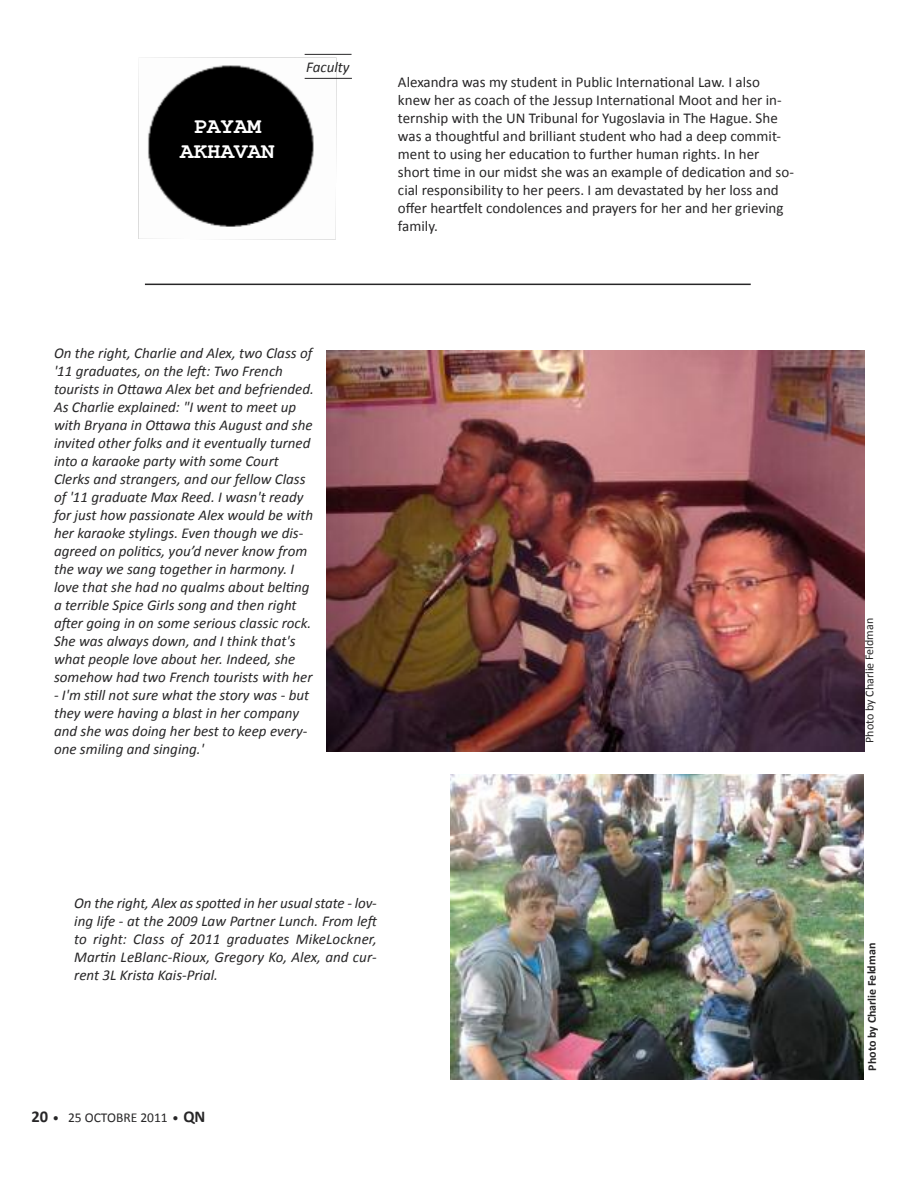
<style>
.page{position:relative;width:918px;height:1188px;background:#fff}
.page>*{position:absolute;margin:0;border:0;box-sizing:border-box;transform-origin:0 0}
.t1{font:700 22.5px/24.9px "Courier New";color:#fff;text-align:center}
.t2{font:italic 15px/18px "Calibri";color:#272627}
.t3{font:15px/18px "Calibri";color:#272627}
.t4{font:13.5px "Calibri";color:#272627}
.t5{font:12px "Calibri";letter-spacing:-.005em;color:#272627}
.t6{font:700 12px "Calibri";letter-spacing:-.005em;color:#272627}
.s1{font-weight:700;font-size:16.5px}
.s2{font-family:"Courier New";font-weight:700}
</style>
<div class="page">
<img style="left:327px;top:351px;width:537px;height:401px">
<hr style="left:145px;top:284px;width:606px;height:1px;background:#272627">
<img style="left:450px;top:775px;width:414px;height:305px">
<img style="left:138px;top:57px;width:198px;height:182px">
<hr style="left:305px;top:78px;width:47px;height:1px;background:#272627">
<hr style="left:305px;top:54px;width:47px;height:1px;background:#272627">
<h1 class="t1" style="left:180px;top:114px;width:96px">PAYAM<br>AKHAVAN</h1>
<p class="t2" style="left:306px;top:59px;width:45px">Faculty</p>
<p class="t2" style="left:54px;top:346px;width:261px">On the right, Charlie and Alex, two Class of '11 graduates, on the left: Two French tourists in Ottawa Alex bet and befriended.<br>As Charlie explained: "I went to meet up with Bryana in Ottawa this August and she invited other folks and it eventually turned into a karaoke party with some Court Clerks and strangers, and our fellow Class of '11 graduate Max Reed. I wasn't ready for just how passionate Alex would be with her karaoke stylings. Even though we dis&shy;agreed on politics, you’d never know from the way we sang together in harmony. I love that she had no qualms about belting a terrible Spice Girls song and then right after going in on some serious classic rock.<br>She was always down, and I think that's what people love about her. Indeed, she somehow had two French tourists with her</p>
<p class="t2" style="left:54px;top:688px;width:257px">- I'm still not sure what the story was - but they were having a blast in her company and she was doing her best to keep every&shy;one smiling and singing.'</p>
<p class="t3" style="left:398px;top:74px;width:397px">Alexandra was my student in Public International Law. I also knew her as coach of the Jessup International Moot and her in&shy;ternship with the UN Tribunal for Yugoslavia in The Hague. She was a thoughtful and brilliant student who had a deep commit&shy;ment to using her education to further human rights. In her short time in our midst she was an example of dedication and so&shy;cial responsibility to her peers. I am devastated by her loss and offer heartfelt condolences and prayers for her and her grieving family.</p>
<p class="t2" style="left:74px;top:895px;width:306px">On the right, Alex as spotted in her usual state - lov&shy;ing life - at the 2009 Law Partner Lunch. From left to right: Class of 2011 graduates MikeLockner, Martin LeBlanc-Rioux, Gregory Ko, Alex, and cur&shy;rent 3L Krista Kais-Prial.</p>
<p class="t4" style="left:31px;top:1112px;width:176px"><span class="s1">20</span> <span class="s2">•</span> 25 OCTOBRE 2011 <span class="s2">•</span> <span class="s1">QN</span></p>
<p class="t5" style="left:864px;top:743px;width:127px;rotate:-90deg">Photo by Charl ei Fe dl man</p>
<p class="t6" style="left:867px;top:1071px;width:129px;rotate:-90deg">Photo by Charl ei Fe dl man</p>
</div>
